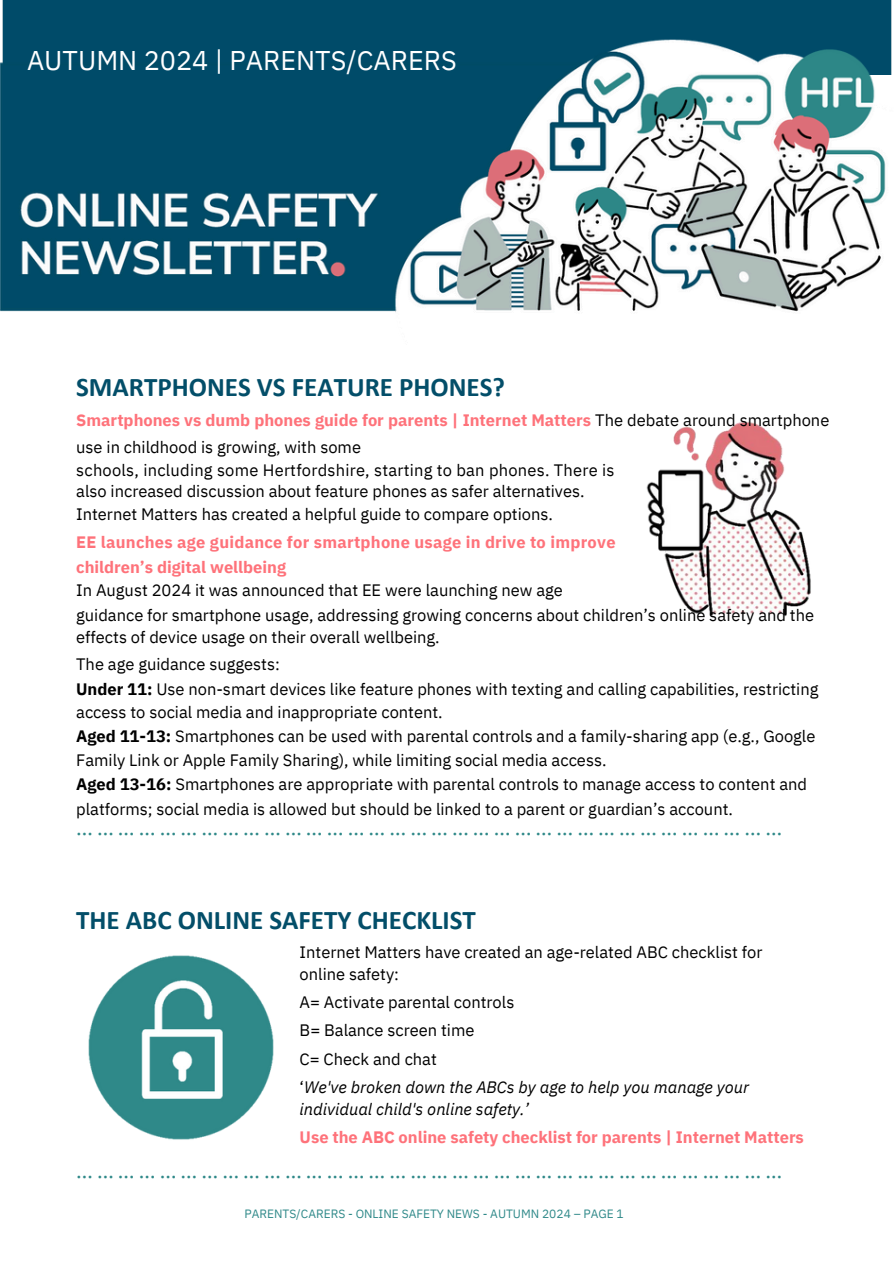
<style>
.page{position:relative;width:894px;height:1264px;background:#fff}
.page>*{position:absolute;margin:0;border:0;box-sizing:border-box;transform-origin:0 0}
.t1{font:700 27px "Calibri";color:#034e69}
.t2{font:27px "IBM Plex Sans";color:#fff}
.t3{font:21px "IBM Plex Sans";color:#2f8989}
.t4{font:16.5px/24.2px "IBM Plex Sans";color:#000}
.t5{font:700 16.5px/28.2px "IBM Plex Sans";color:#fe727a}
.t6{font:12px "IBM Plex Sans";color:#2f8989}
.s1{font-weight:700;color:#fe727a}
.s2{font-weight:700}
.s3{font-style:italic}
.s4{font-weight:400;font-style:italic;color:#000}
</style>
<div class="page">
<img style="left:0;top:0;width:892px;height:312px">
<img style="left:646px;top:422px;width:165px;height:195px">
<img style="left:88px;top:955px;width:186px;height:185px">
<p class="t2" style="left:27px;top:42px;width:431px">AUTUMN 2024 | PARENTS/CARERS</p>
<p class="t1" style="left:76px;top:376px;width:430px">SMARTPHONES VS FEATURE PHONES?</p>
<p class="t4" style="left:76px;top:407px;width:754px;line-height:27px"><span class="s1">Smartphones vs dumb phones guide for parents | Internet Matters</span> The debate around smartphone use in childhood is growing, with some</p>
<p class="t4" style="left:76px;top:459px;width:539px;line-height:21.9px">schools, including some Hertfordshire, starting to ban phones. There is also increased discussion about feature phones as safer alternatives.<br>Internet Matters has created a helpful guide to compare options.</p>
<p class="t4" style="left:76px;top:529px;width:739px"><span class="s1">EE launches age guidance for smartphone usage in drive to improve<br>children’s digital wellbeing<br></span>In August 2024 it was announced that EE were launching new age<br>guidance for smartphone usage, addressing growing concerns about children’s online safety and the</p>
<p class="t4" style="left:76px;top:623px;width:743px;line-height:26.4px">effects of device usage on their overall wellbeing.<br>The age guidance suggests:<br><span class="s2">Under 11:</span> Use non-smart devices like feature phones with texting and calling capabilities, restricting</p>
<p class="t4" style="left:76px;top:699px;width:740px">access to social media and inappropriate content.<br><span class="s2">Aged 11-13:</span> Smartphones can be used with parental controls and a family-sharing app (e.g., Google Family Link or Apple Family Sharing), while limiting social media access.<br><span class="s2">Aged 13-16:</span> Smartphones are appropriate with parental controls to manage access to content and platforms; social media is allowed but should be linked to a parent or guardian’s account.</p>
<p class="t3" style="left:76px;top:813px;width:707px">…………………………………………………………………………………………</p>
<h1 class="t1" style="left:76px;top:909px;width:401px">THE ABC ONLINE SAFETY CHECKLIST</h1>
<h3 class="t4" style="left:299px;top:940px;width:464px;line-height:22.5px">Internet Matters have created an age-related ABC checklist for online safety:</h3>
<h3 class="t4" style="left:299px;top:987px;width:451px;line-height:28.2px">A= Activate parental controls<br>B= Balance screen time<br>C= Check and chat<br>‘<span class="s3">We've broken down the ABCs by age to help you manage your</span></h3>
<h3 class="t5" style="left:299px;top:1094px;width:505px"><span class="s4">individual child's online safety.’<br></span>Use the ABC online safety checklist for parents | Internet Matters</h3>
<p class="t3" style="left:76px;top:1156px;width:707px">…………………………………………………………………………………………</p>
<p class="t6" style="left:244px;top:1205px;width:381px">PARENTS/CARERS - ONLINE SAFETY NEWS - AUTUMN 2024 – PAGE 1</p>
</div>
